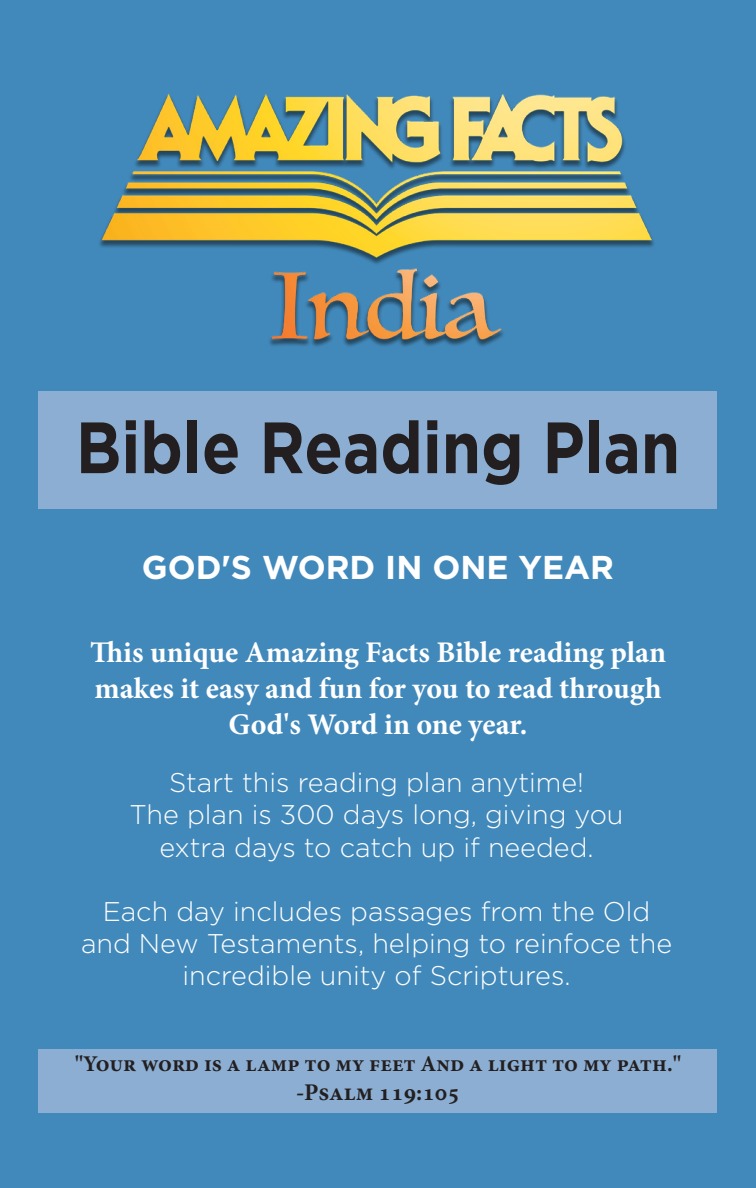
<style>
.page{position:relative;width:756px;height:1188px;background:#4289bb}
.page>*{position:absolute;margin:0;border:0;box-sizing:border-box;transform-origin:0 0}
.t1{font:700 72.3px "Gotham HTF";color:#231f20;scale:.87 1}
.t2{font:700 33px "Gotham HTF";color:#fff}
.t3{font:700 30px/36px "Minion Pro";letter-spacing:-.005em;color:#fff;text-align:center}
.t4{font:300 27px/32.4px "Gotham HTF";color:#fff;text-align:center}
.t5{font:700 24px "Minion Pro";color:#231f20}
.t6{font:700 22.5px "Minion Pro";color:#231f20}
</style>
<div class="page">
<img style="left:99px;top:94px;width:555px;height:253px">
<div style="left:39px;top:391px;width:678px;height:118px;background:#8caed2"></div>
<div style="left:39px;top:1049px;width:678px;height:63px;background:#8caed2"></div>
<h1 class="t1" style="left:76px;top:406px;width:696px">Bible Reading Plan</h1>
<p class="t2" style="left:142px;top:548px;width:474px">GOD'S WORD IN ONE YEAR</p>
<p class="t3" style="left:90px;top:634px;width:577px">This unique Amazing Facts Bible reading plan makes it easy and fun for you to read through<br>God's Word in one year.</p>
<p class="t4" style="left:130px;top:766px;width:495px">Start this reading plan anytime!<br>The plan is 300 days long, giving you extra days to catch up if needed.</p>
<p class="t4" style="left:81px;top:895px;width:593px">Each day includes passages from the Old and New Testaments, helping to reinfoce the incredible unity of Scriptures.</p>
<p class="t6" style="left:75px;top:1048px;width:608px">"Your word is a lamp to my feet And a light to my path."</p>
<p class="t5" style="left:296px;top:1075px;width:165px">-Psalm 119:105</p>
</div>
